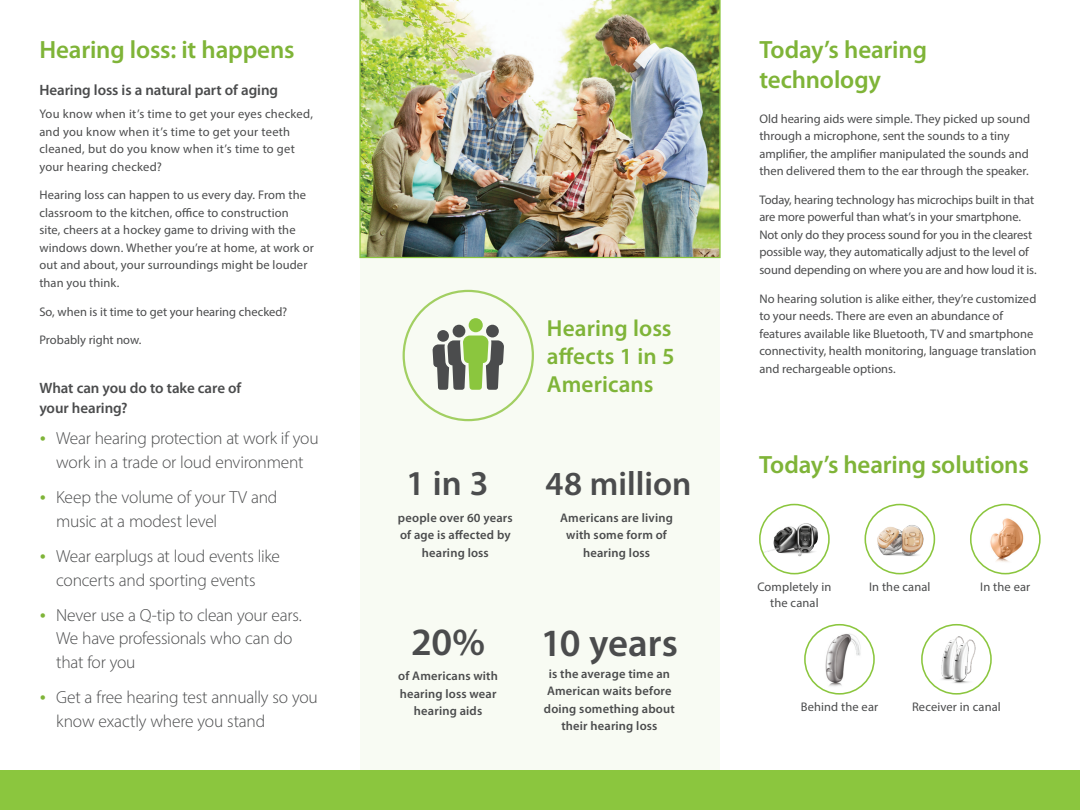
<style>
.page{position:relative;width:1080px;height:810px;background:#fff}
.page>*{position:absolute;margin:0;border:0;box-sizing:border-box;transform-origin:0 0}
.t1{font:600 38.75px "Myriad Pro";letter-spacing:-.005em;color:#4b4c4d}
.t2{font:600 35px "Myriad Pro";color:#4b4c4d}
.t3{font:600 33.75px "Myriad Pro";color:#4b4c4d}
.t4{font:600 25px/30px "Myriad Pro";letter-spacing:-.005em;color:#7fb438}
.t5{font:600 23.25px/27.9px "Myriad Pro";letter-spacing:.005em;color:#7fb438}
.t6{font:300 17.5px/23.8px "Myriad Pro";letter-spacing:-.015em;color:#4b4c4d}
.t7{font:600 15px/20px "Myriad Pro";letter-spacing:-.005em;color:#4b4c4d}
.t8{font:12.5px/17.5px "Myriad Pro";color:#4b4c4d}
.List__Bullets{font:600 12.5px/17.5px "Myriad Pro";letter-spacing:.015em;color:#4b4c4d;text-align:center}
.t9{font:12.5px/17.5px "Myriad Pro";letter-spacing:.02em;color:#4b4c4d}
</style>
<div class="page">
<div style="left:360px;top:0;width:360px;height:810px;background:#f8fbf3"></div>
<img style="left:359px;top:0;width:362px;height:258px">
<svg style="left:760px;top:505px;width:69px;height:69px"></svg>
<img style="left:760px;top:506px;width:69px;height:60px">
<div style="left:759px;top:504px;width:71px;height:70px;border:2px solid #8bc63e;border-radius:50%"></div>
<img style="left:865px;top:505px;width:69px;height:69px;border-radius:35px">
<div style="left:865px;top:504px;width:70px;height:70px;border:2px solid #8bc63e;border-radius:50%"></div>
<img style="left:971px;top:511px;width:69px;height:63px">
<div style="left:970px;top:504px;width:71px;height:70px;border:2px solid #8bc63e;border-radius:50%"></div>
<img style="left:805px;top:625px;width:69px;height:69px;border-radius:35px">
<div style="left:804px;top:624px;width:71px;height:71px;border:2px solid #8bc63e;border-radius:50%"></div>
<svg style="left:922px;top:625px;width:69px;height:69px"></svg>
<img style="left:922px;top:625px;width:69px;height:63px">
<div style="left:921px;top:624px;width:71px;height:71px;border:2px solid #8bc63e;border-radius:50%"></div>
<div style="left:469px;top:318px;width:14px;height:14px;background:#8bc63e;border-radius:50%"></div>
<div style="left:437px;top:330px;width:12px;height:12px;background:#4b4c4d;border-radius:50%"></div>
<div style="left:453px;top:325px;width:12px;height:12px;background:#4b4c4d;border-radius:50%"></div>
<div style="left:486px;top:325px;width:13px;height:12px;background:#4b4c4d;border-radius:50%"></div>
<svg style="left:432px;top:336px;width:72px;height:54px"></svg>
<div style="left:0;top:771px;width:1080px;height:39px;background:#8bc63e"></div>
<h2 class="t4" style="left:39px;top:34px;width:257px">Hearing loss: it happens</h2>
<h3 class="t7" style="left:39px;top:80px;width:240px">Hearing loss is a natural part of aging</h3>
<p class="t9" style="left:39px;top:105px;width:275px">You know when it’s time to get your eyes checked, and you know when it’s time to get your teeth cleaned, but do you know when it’s time to get your hearing checked?</p>
<p class="t8" style="left:39px;top:186px;width:276px">Hearing loss can happen to us every day. From the classroom to the kitchen, office to construction<br>site, cheers at a hockey game to driving with the windows down. Whether you’re at home, at work or out and about, your surroundings might be louder than you think.</p>
<p class="t8" style="left:39px;top:302px;width:249px">So, when is it time to get your hearing checked?</p>
<p class="t8" style="left:39px;top:331px;width:104px">Probably right now.</p>
<h3 class="t7" style="left:39px;top:377px;width:204px">What can you do to take care of your hearing?</h3>
<p class="t6" style="left:56px;top:427px;width:264px">Wear hearing protection at work if you work in a trade or loud environment</p>
<p class="t6" style="left:56px;top:485px;width:223px">Keep the volume of your TV and music at a modest level</p>
<p class="t6" style="left:56px;top:544px;width:225px">Wear earplugs at loud events like concerts and sporting events</p>
<p class="t6" style="left:56px;top:603px;width:247px">Never use a Q-tip to clean your ears.<br>We have professionals who can do that for you</p>
<p class="t6" style="left:56px;top:685px;width:263px">Get a free hearing test annually so you know exactly where you stand</p>
<p class="t2" style="left:406px;top:461px;width:84px">1 in 3</p>
<p class="List__Bullets" style="left:398px;top:508px;width:116px">people over 60 years of age is affected by hearing loss</p>
<p class="t1" style="left:411px;top:617px;width:76px">20%</p>
<p class="List__Bullets" style="left:398px;top:667px;width:101px">of Americans with hearing loss wear hearing aids</p>
<p class="t5" style="left:547px;top:314px;width:129px">Hearing loss affects 1 in 5<br>Americans</p>
<p class="t3" style="left:545px;top:462px;width:148px">48 million</p>
<p class="List__Bullets" style="left:560px;top:508px;width:114px">Americans are living with some form of hearing loss</p>
<p class="t1" style="left:541px;top:618px;width:139px">10 years</p>
<p class="List__Bullets" style="left:544px;top:665px;width:132px">is the average time an<br>American waits before doing something about their hearing loss</p>
<h2 class="t4" style="left:759px;top:34px;width:169px">Today’s hearing technology</h2>
<p class="t8" style="left:759px;top:109px;width:272px">Old hearing aids were simple. They picked up sound through a microphone, sent the sounds to a tiny amplifier, the amplifier manipulated the sounds and then delivered them to the ear through the speaker.</p>
<p class="t8" style="left:759px;top:191px;width:279px">Today, hearing technology has microchips built in that are more powerful than what’s in your smartphone.<br>Not only do they process sound for you in the clearest possible way, they automatically adjust to the level of sound depending on where you are and how loud it is.</p>
<p class="t8" style="left:759px;top:289px;width:279px">No hearing solution is alike either, they’re customized to your needs. There are even an abundance of features available like Bluetooth, TV and smartphone connectivity, health monitoring, language translation and rechargeable options.</p>
<h2 class="t4" style="left:759px;top:449px;width:271px">Today’s hearing solutions</h2>
<p class="t8" style="left:757px;top:579px;width:76px;line-height:16.2px;text-align:center">Completely in the canal</p>
<p class="t8" style="left:869px;top:578px;width:63px">In the canal</p>
<p class="t8" style="left:980px;top:578px;width:51px">In the ear</p>
<p class="t8" style="left:801px;top:698px;width:79px">Behind the ear</p>
<p class="t8" style="left:912px;top:698px;width:90px">Receiver in canal</p>
</div>
